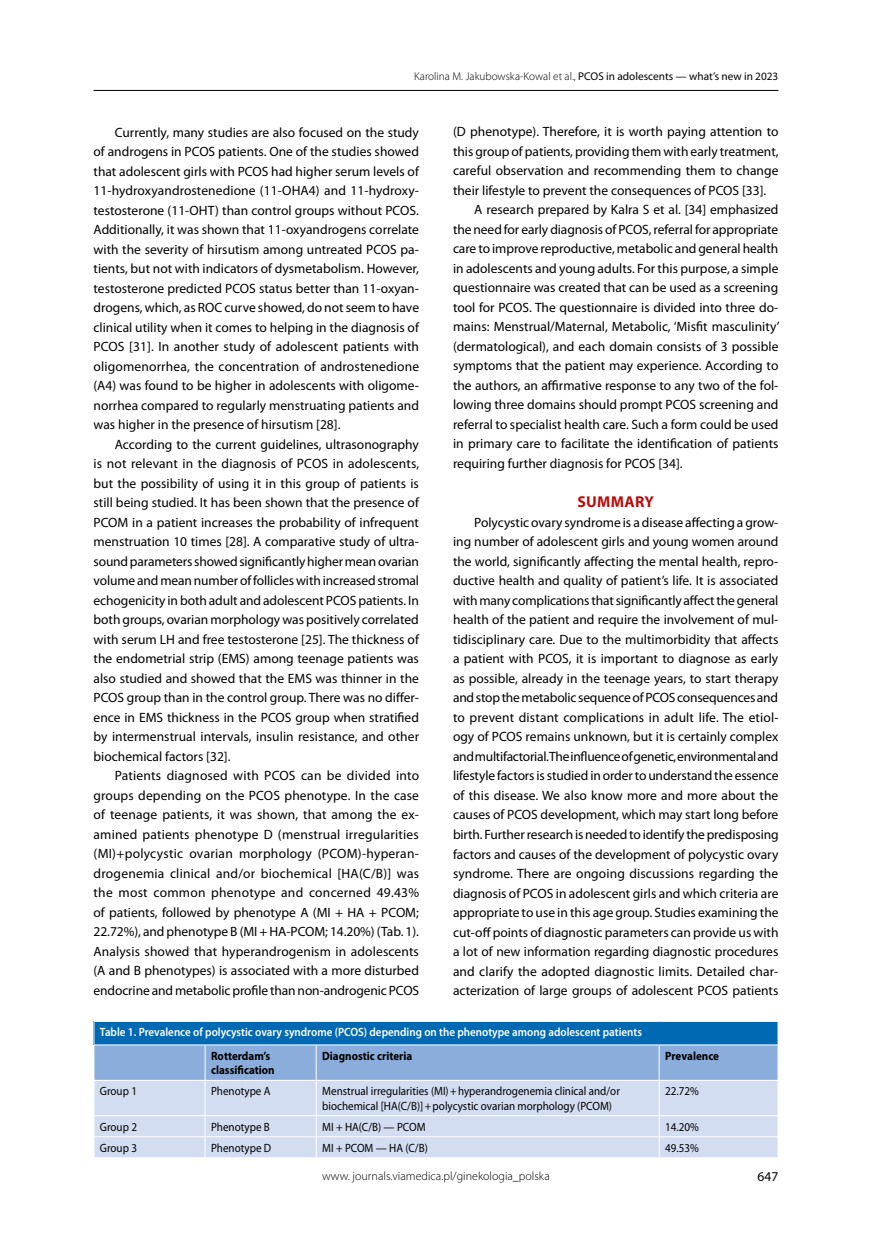
<style>
.page{position:relative;width:872px;height:1234px;background:#fff}
.page>*{position:absolute;margin:0;border:0;box-sizing:border-box;transform-origin:0 0}
.t1{font:700 15.75px "Myriad Pro";letter-spacing:.02em;color:#b70e0c}
.t2{font:13.5px/19.5px "Myriad Pro";color:#000;text-align:justify}
.t3{font:12px/14.4px "Myriad Pro";color:#000;scale:.92 1}
.t4{font:600 12px "Myriad Pro";color:#fff;scale:.92 1}
.t5{font:700 12px/14.4px "Myriad Pro";color:#000;scale:.92 1}
.t6{font:300 12px "Myriad Pro";color:#000}
.t7{font:11.25px "Myriad Pro";color:#000}
.s1{font-weight:300}
</style>
<div class="page">
<hr style="left:94px;top:90px;width:684px;height:1px;background:#000">
<div style="left:95px;top:1081px;width:682px;height:76px;background:#d3ddf2"></div>
<hr style="left:205px;top:1080px;width:1px;height:35px;background:#fff">
<hr style="left:316px;top:1080px;width:1px;height:35px;background:#fff">
<hr style="left:659px;top:1080px;width:1px;height:35px;background:#fff">
<hr style="left:94px;top:1115px;width:111px;height:1px;background:#fff">
<hr style="left:205px;top:1115px;width:111px;height:1px;background:#fff">
<hr style="left:316px;top:1115px;width:343px;height:1px;background:#fff">
<hr style="left:659px;top:1115px;width:119px;height:1px;background:#fff">
<hr style="left:94px;top:1136px;width:111px;height:1px;background:#fff">
<svg style="left:94px;top:1116px;width:1px;height:41px"></svg>
<hr style="left:205px;top:1136px;width:111px;height:1px;background:#fff">
<svg style="left:205px;top:1115px;width:1px;height:42px"></svg>
<hr style="left:316px;top:1136px;width:343px;height:1px;background:#fff">
<svg style="left:316px;top:1115px;width:1px;height:42px"></svg>
<hr style="left:659px;top:1136px;width:119px;height:1px;background:#fff">
<svg style="left:659px;top:1115px;width:1px;height:42px"></svg>
<svg style="left:777px;top:1116px;width:1px;height:41px"></svg>
<svg style="left:94px;top:1021px;width:684px;height:58px;background:#5895cd"></svg>
<hr style="left:94px;top:1044px;width:111px;height:1px;background:#fff">
<hr style="left:94px;top:1045px;width:1px;height:34px;background:#fff">
<hr style="left:205px;top:1044px;width:111px;height:1px;background:#fff">
<hr style="left:316px;top:1044px;width:343px;height:1px;background:#fff">
<hr style="left:659px;top:1044px;width:119px;height:1px;background:#fff">
<hr style="left:777px;top:1045px;width:1px;height:34px;background:#fff">
<p class="t7" style="left:414px;top:71px;width:366px"><span class="s1">Karolina M. Jakubowska-Kowal et al.,</span> PCOS in adolescents — what’s new in 2023</p>
<p class="t2" style="left:453px;top:122px;width:327px">(D phenotype). Therefore, it is worth paying attention to</p>
<p class="t2" style="left:453px;top:142px;width:327px">this group of patients, providing them with early treatment,</p>
<p class="t2" style="left:453px;top:161px;width:327px">careful observation and recommending them to change</p>
<p class="t2" style="left:453px;top:181px;width:315px">their lifestyle to prevent the consequences of PCOS [33].</p>
<p class="t2" style="left:474px;top:200px;width:305px">A research prepared by Kalra S et al. [34] emphasized</p>
<p class="t2" style="left:453px;top:220px;width:327px">the need for early diagnosis of PCOS, referral for appropriate</p>
<p class="t2" style="left:453px;top:239px;width:327px">care to improve reproductive, metabolic and general health</p>
<p class="t2" style="left:453px;top:259px;width:327px">in adolescents and young adults. For this purpose, a simple</p>
<p class="t2" style="left:453px;top:278px;width:327px">questionnaire was created that can be used as a screening</p>
<p class="t2" style="left:453px;top:298px;width:327px">tool for PCOS. The questionnaire is divided into three do-</p>
<p class="t2" style="left:453px;top:317px;width:328px">mains: Menstrual/Maternal, Metabolic, ‘Misfit masculinity’</p>
<p class="t2" style="left:453px;top:337px;width:327px">(dermatological), and each domain consists of 3 possible</p>
<p class="t2" style="left:453px;top:356px;width:327px">symptoms that the patient may experience. According to</p>
<p class="t2" style="left:453px;top:376px;width:327px">the authors, an affirmative response to any two of the fol-</p>
<p class="t2" style="left:453px;top:395px;width:327px">lowing three domains should prompt PCOS screening and</p>
<p class="t2" style="left:453px;top:415px;width:327px">referral to specialist health care. Such a form could be used</p>
<p class="t2" style="left:453px;top:434px;width:327px">in primary care to facilitate the identification of patients</p>
<p class="t2" style="left:453px;top:454px;width:231px">requiring further diagnosis for PCOS [34].</p>
<p class="t1" style="left:577px;top:493px;width:78px">SUMMARY</p>
<p class="t2" style="left:453px;top:512px;width:327px;text-indent:21px">Polycystic ovary syndrome is a disease affecting a grow&shy;ing number of adolescent girls and young women around the world, significantly affecting the mental health, repro&shy;ductive health and quality of patient’s life. It is associated with many complications that significantly affect the general health of the patient and require the involvement of mul&shy;tidisciplinary care. Due to the multimorbidity that affects a patient with PCOS, it is important to diagnose as early as possible, already in the teenage years, to start therapy and stop the metabolic sequence of PCOS consequences and to prevent distant complications in adult life. The etiol&shy;ogy of PCOS remains unknown, but it is certainly complex and multifactorial. The influence of genetic, environmental and lifestyle factors is studied in order to understand the essence of this disease. We also know more and more about the causes of PCOS development, which may start long before birth. Further research is needed to identify the predisposing factors and causes of the development of polycystic ovary syndrome. There are ongoing discussions regarding the diagnosis of PCOS in adolescent girls and which criteria are appropriate to use in this age group. Studies examining the cut-off points of diagnostic parameters can provide us with a lot of new information regarding diagnostic procedures and clarify the adopted diagnostic limits. Detailed char&shy;acterization of large groups of adolescent PCOS patients</p>
<p class="t4" style="left:100px;top:1025px;width:590px">Table 1. Prevalence of polycystic ovary syndrome (PCOS) depending on the phenotype among adolescent patients</p>
<p class="t5" style="left:211px;top:1048px;width:71px">Rotterdam’s classification</p>
<p class="t5" style="left:322px;top:1048px;width:99px">Diagnostic criteria</p>
<p class="t5" style="left:665px;top:1048px;width:60px">Prevalence</p>
<p class="t3" style="left:100px;top:1084px;width:42px">Group 1</p>
<p class="t3" style="left:211px;top:1084px;width:66px">Phenotype A</p>
<p class="t3" style="left:322px;top:1084px;width:325px">Menstrual irregularities (MI)+hyperandrogenemia clinical and/or biochemical [HA(C/B)]+polycystic ovarian morphology (PCOM)</p>
<p class="t3" style="left:665px;top:1084px;width:38px">22.72%</p>
<p class="t3" style="left:100px;top:1119px;width:42px">Group 2</p>
<p class="t3" style="left:211px;top:1119px;width:65px">Phenotype B</p>
<p class="t3" style="left:322px;top:1119px;width:114px">MI + HA(C/B) — PCOM</p>
<p class="t3" style="left:665px;top:1119px;width:38px">14.20%</p>
<p class="t3" style="left:100px;top:1140px;width:42px">Group 3</p>
<p class="t3" style="left:211px;top:1140px;width:67px">Phenotype D</p>
<p class="t3" style="left:322px;top:1140px;width:116px">MI + PCOM — HA (C/B)</p>
<p class="t3" style="left:665px;top:1140px;width:38px">49.53%</p>
<p class="t2" style="left:94px;top:122px;width:327px;text-indent:21px">Currently, many studies are also focused on the study of androgens in PCOS patients. One of the studies showed that adolescent girls with PCOS had higher serum levels of 11-hydroxyandrostenedione (11-OHA4) and 11-hydroxy&shy;testosterone (11-OHT) than control groups without PCOS.<br>Additionally, it was shown that 11-oxyandrogens correlate with the severity of hirsutism among untreated PCOS pa&shy;tients, but not with indicators of dysmetabolism. However, testosterone predicted PCOS status better than 11-oxyan&shy;drogens, which, as ROC curve showed, do not seem to have clinical utility when it comes to helping in the diagnosis of PCOS [31]. In another study of adolescent patients with oligomenorrhea, the concentration of androstenedione (A4) was found to be higher in adolescents with oligome&shy;norrhea compared to regularly menstruating patients and was higher in the presence of hirsutism [28].</p>
<p class="t2" style="left:94px;top:434px;width:327px;text-indent:21px">According to the current guidelines, ultrasonography is not relevant in the diagnosis of PCOS in adolescents, but the possibility of using it in this group of patients is still being studied. It has been shown that the presence of PCOM in a patient increases the probability of infrequent menstruation 10 times [28]. A comparative study of ultra&shy;sound parameters showed significantly higher mean ovarian volume and mean number of follicles with increased stromal echogenicity in both adult and adolescent PCOS patients. In both groups, ovarian morphology was positively correlated with serum LH and free testosterone [25]. The thickness of the endometrial strip (EMS) among teenage patients was also studied and showed that the EMS was thinner in the PCOS group than in the control group. There was no differ&shy;ence in EMS thickness in the PCOS group when stratified by intermenstrual intervals, insulin resistance, and other biochemical factors [32].</p>
<p class="t2" style="left:94px;top:766px;width:327px;text-indent:21px">Patients diagnosed with PCOS can be divided into groups depending on the PCOS phenotype. In the case of teenage patients, it was shown, that among the ex&shy;amined patients phenotype D (menstrual irregularities (MI)+polycystic ovarian morphology (PCOM)-hyperan&shy;drogenemia clinical and/or biochemical [HA(C/B)] was the most common phenotype and concerned 49.43% of patients, followed by phenotype A (MI + HA + PCOM; 22.72%), and phenotype B (MI + HA-PCOM; 14.20%) (Tab. 1).<br>Analysis showed that hyperandrogenism in adolescents (A and B phenotypes) is associated with a more disturbed endocrine and metabolic profile than non-androgenic PCOS</p>
<p class="t6" style="left:322px;top:1169px;width:229px">www. journals.viamedica.pl/ginekologia_polska</p>
<p class="t2" style="left:757px;top:1166px;width:22px">647</p>
</div>
